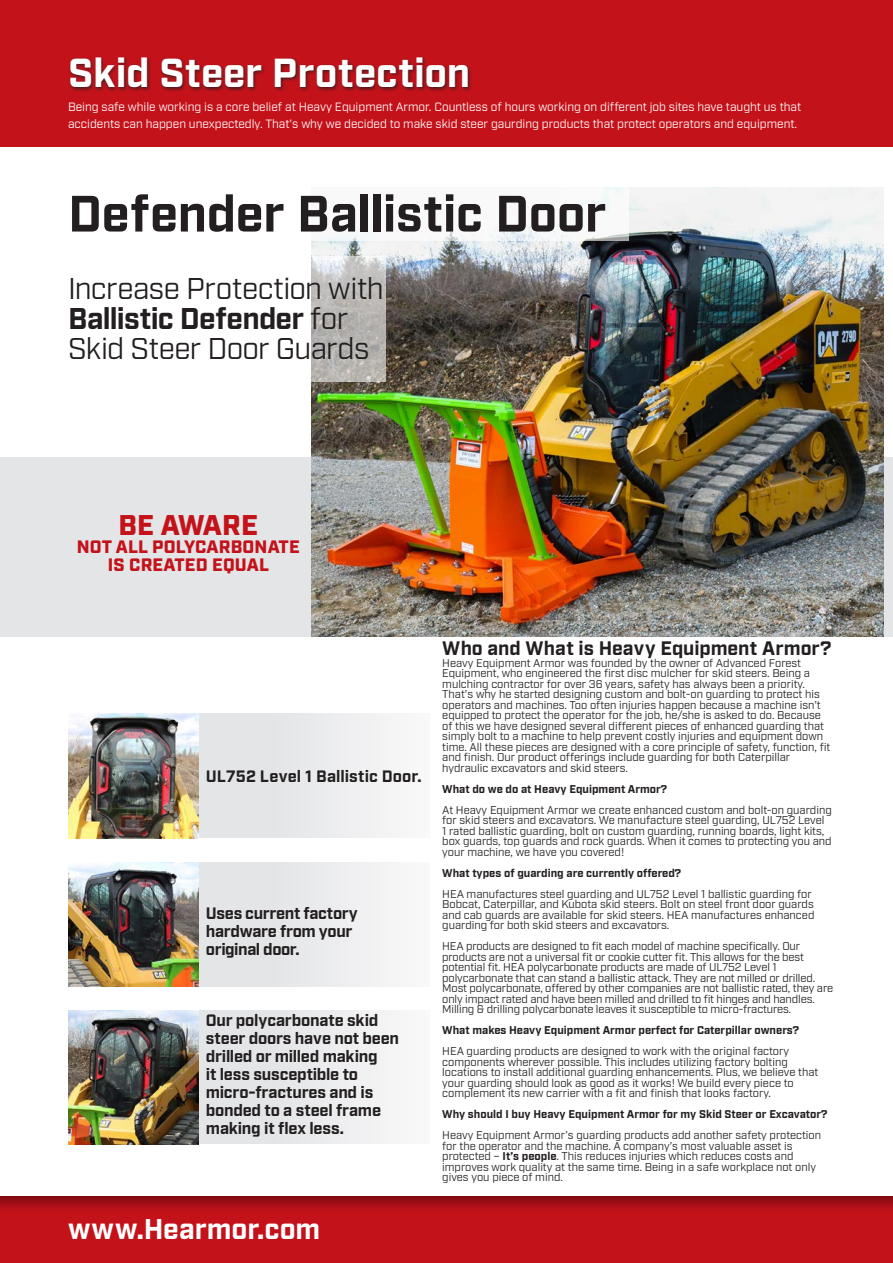
<style>
.page{position:relative;width:893px;height:1263px;background:#fff}
.page>*{position:absolute;margin:0;border:0;box-sizing:border-box;transform-origin:0 0}
._47_Content_black_Ra{font:700 51px "Industry";letter-spacing:-.01em;color:#231f20}
._27_Content_black_Ra{font:700 40.5px "Industry";color:#fff}
._20_Content_black_Ra{font:30px/30px "Industry";letter-spacing:-.02em;color:#231f20}
._19_Content_black_Ra{font:700 28.5px "Industry";color:#fff}
.t1{font:900 28.5px "Industry";letter-spacing:.01em;color:#c4121a}
._19_Content_black_Ra-2{font:700 19.5px "Industry";color:#231f20}
.t2{font:900 18px/18px "Industry";letter-spacing:.01em;color:#c4121a;text-align:center}
._11_Content_black_Ra{font:700 16.5px/18px "Industry";letter-spacing:-.015em;color:#231f20}
._11_Content_black_Ra-2{font:700 16.5px "Industry";letter-spacing:.005em;color:#231f20}
._8_Content_black_Sou{font:12px/16.5px "Industry";color:#fff}
._8_Content_black_Sou-2{font:11.25px/10.5px "Industry";color:#231f20}
.Text_Center{font:11.25px/10.5px "Industry";color:#231f20}
._8_Content_black_Sou-3{font:700 11.25px "Industry";color:#231f20}
.Text_Center-2{font:700 11.25px "Industry";color:#231f20}
.s1{font-weight:700}
</style>
<div class="page">
<div style="left:0;top:1194px;width:893px;height:69px;background:#231f20;opacity:.62"></div>
<div style="left:0;top:457px;width:893px;height:180px;background:#e4e5e7"></div>
<div style="left:198px;top:714px;width:232px;height:124px;background:#e4e5e7"></div>
<div style="left:198px;top:862px;width:232px;height:124px;background:#e4e5e7"></div>
<div style="left:198px;top:1010px;width:232px;height:134px;background:#e4e5e7"></div>
<div style="left:0;top:0;width:893px;height:147px;background:#c4121a"></div>
<img style="left:312px;top:187px;width:571px;height:450px">
<img style="left:68px;top:862px;width:130px;height:124px">
<img style="left:68px;top:1010px;width:130px;height:134px">
<img style="left:68px;top:714px;width:130px;height:124px">
<div style="left:68px;top:187px;width:560px;height:53px;background:#fff"></div>
<svg style="left:311px;top:256px;width:75px;height:125px;background:#bdbbb9"></svg>
<div style="left:68px;top:56px;width:404px;height:37px;background:#231f20;opacity:.75"></div>
<p class="_27_Content_black_Ra" style="left:68px;top:49px;width:404px">Skid Steer Protection</p>
<p class="_8_Content_black_Sou" style="left:68px;top:99px;width:735px">Being safe while working is a core belief at Heavy Equipment Armor. Countless of hours working on different job sites have taught us that accidents can happen unexpectedly. That’s why we decided to make skid steer gaurding products that protect operators and equipment.</p>
<p class="_47_Content_black_Ra" style="left:68px;top:183px;width:540px">Defender Ballistic Door</p>
<p class="_20_Content_black_Ra" style="left:68px;top:274px;width:317px">Increase Protection with<br><span class="s1">Ballistic Defender</span> for<br>Skid Steer Door Guards</p>
<p class="t1" style="left:118px;top:508px;width:141px">BE AWARE</p>
<p class="t2" style="left:77px;top:539px;width:224px">NOT ALL POLYCARBONATE<br>IS CREATED EQUAL</p>
<p class="_11_Content_black_Ra-2" style="left:206px;top:766px;width:217px">UL752 Level 1 Ballistic Door.</p>
<p class="_11_Content_black_Ra" style="left:206px;top:905px;width:154px">Uses current factory</p>
<p class="_11_Content_black_Ra" style="left:206px;top:923px;width:148px">hardware from your</p>
<p class="_11_Content_black_Ra" style="left:206px;top:941px;width:95px">original door.</p>
<p class="_11_Content_black_Ra" style="left:206px;top:1012px;width:174px">Our polycarbonate skid</p>
<p class="_11_Content_black_Ra" style="left:206px;top:1030px;width:195px">steer doors have not been drilled or milled making</p>
<p class="_11_Content_black_Ra" style="left:206px;top:1066px;width:154px">it less susceptible to</p>
<p class="_11_Content_black_Ra" style="left:206px;top:1084px;width:169px">micro-fractures and is</p>
<p class="_11_Content_black_Ra" style="left:206px;top:1102px;width:177px">bonded to a steel frame making it flex less.</p>
<p class="_19_Content_black_Ra" style="left:68px;top:1212px;width:254px">www.Hearmor.com</p>
<p class="_19_Content_black_Ra-2" style="left:442px;top:636px;width:391px">Who and What is Heavy Equipment Armor?</p>
<p class="_8_Content_black_Sou-2" style="left:442px;top:658px;width:390px">Heavy Equipment Armor was founded by the owner of Advanced Forest Equipment, who engineered the first disc mulcher for skid steers. Being a mulching contractor for over 36 years, safety has always been a priority.<br>That’s why he started designing custom and bolt-on guarding to protect his operators and machines. Too often injuries happen because a machine isn’t equipped to protect the operator for the job, he/she is asked to do. Because of this we have designed several different pieces of enhanced guarding that simply bolt to a machine to help prevent costly injuries and equipment down time. All these pieces are designed with a core principle of safety, function, fit and finish. Our product offerings include guarding for both Caterpillar</p>
<p class="_8_Content_black_Sou-2" style="left:442px;top:763px;width:187px">hydraulic excavators and skid steers.</p>
<p class="_8_Content_black_Sou-3" style="left:442px;top:782px;width:227px">What do we do at Heavy Equipment Armor?</p>
<p class="_8_Content_black_Sou-2" style="left:442px;top:805px;width:391px">At Heavy Equipment Armor we create enhanced custom and bolt-on guarding for skid steers and excavators. We manufacture steel guarding, UL752 Level<br>1 rated ballistic guarding, bolt on custom guarding, running boards, light kits, box guards, top guards and rock guards. When it comes to protecting you and your machine, we have you covered!</p>
<p class="_8_Content_black_Sou-3" style="left:442px;top:866px;width:241px">What types of guarding are currently offered?</p>
<p class="_8_Content_black_Sou-2" style="left:442px;top:889px;width:374px">HEA manufactures steel guarding and UL752 Level 1 ballistic guarding for Bobcat, Caterpillar, and Kubota skid steers. Bolt on steel front door guards and cab guards are available for skid steers. HEA manufactures enhanced guarding for both skid steers and excavators.</p>
<p class="_8_Content_black_Sou-2" style="left:442px;top:941px;width:359px">HEA products are designed to fit each model of machine specifically. Our</p>
<p class="_8_Content_black_Sou-2" style="left:442px;top:952px;width:363px">products are not a universal fit or cookie cutter fit. This allows for the best potential fit. HEA polycarbonate products are made of UL752 Level 1</p>
<p class="_8_Content_black_Sou-2" style="left:442px;top:973px;width:392px">polycarbonate that can stand a ballistic attack. They are not milled or drilled.<br>Most polycarbonate, offered by other companies are not ballistic rated, they are only impact rated and have been milled and drilled to fit hinges and handles.<br>Milling &amp; drilling polycarbonate leaves it susceptible to micro-fractures.</p>
<p class="Text_Center-2" style="left:442px;top:1024px;width:358px">What makes Heavy Equipment Armor perfect for Caterpillar owners?</p>
<p class="Text_Center" style="left:442px;top:1046px;width:348px">HEA guarding products are designed to work with the original factory</p>
<p class="Text_Center" style="left:442px;top:1057px;width:347px">components wherever possible. This includes utilizing factory bolting</p>
<p class="Text_Center" style="left:442px;top:1067px;width:378px">locations to install additional guarding enhancements. Plus, we believe that your guarding should look as good as it works! We build every piece to</p>
<p class="Text_Center" style="left:442px;top:1088px;width:330px">complement its new carrier with a fit and finish that looks factory.</p>
<p class="_8_Content_black_Sou-3" style="left:442px;top:1108px;width:387px">Why should I buy Heavy Equipment Armor for my Skid Steer or Excavator?</p>
<p class="_8_Content_black_Sou-2" style="left:442px;top:1130px;width:380px">Heavy Equipment Armor’s guarding products add another safety protection for the operator and the machine. A company’s most valuable asset is</p>
<p class="_8_Content_black_Sou-2" style="left:442px;top:1151px;width:353px">protected – <span class="s1">It’s people</span>. This reduces injuries which reduces costs and</p>
<p class="_8_Content_black_Sou-2" style="left:442px;top:1162px;width:375px">improves work quality at the same time. Being in a safe workplace not only gives you piece of mind.</p>
</div>
